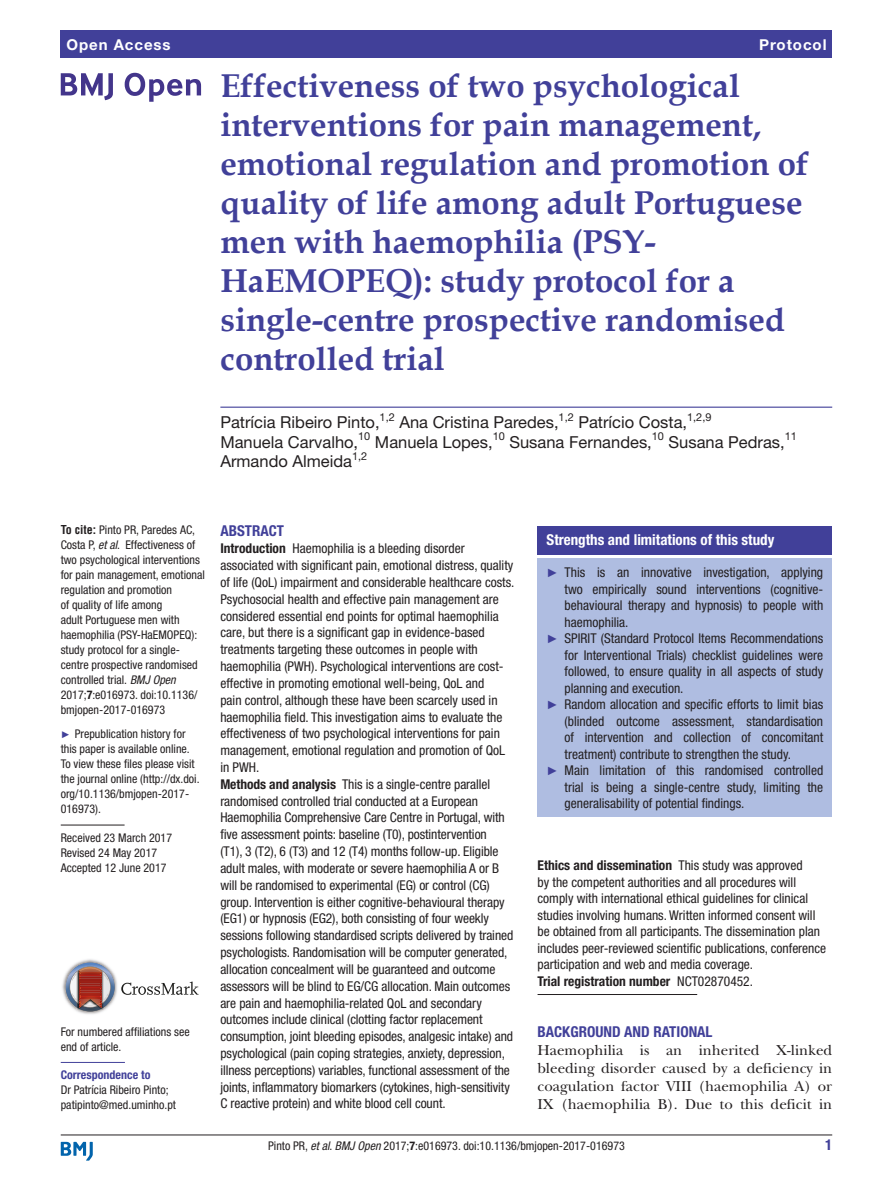
<style>
.page{position:relative;width:893px;height:1191px;background:#fff}
.page>*{position:absolute;margin:0;border:0;box-sizing:border-box;transform-origin:0 0}
.t1{font:700 33px/39px "Book Antiqua";color:#414099}
.t2{font:16.5px/19.5px "Helvetica Neue LT Std";color:#231f20}
.t3{font:15px/18px "New Baskerville";color:#231f20;text-align:justify}
.t4{font:700 condensed 15px "Helvetica Neue LT Std";color:#fff}
.t5{font:700 condensed 15px "Helvetica Neue LT Std";color:#414099}
.t6{font:700 15px "Helvetica Neue LT Std";letter-spacing:.065em;color:#fff}
.t7{font:condensed 13.5px/16.8px "Helvetica Neue LT Std";color:#231f20}
.t8{font:condensed 12px/15px "Helvetica Neue LT Std";color:#231f20}
.t9{font:700 condensed 12px "Helvetica Neue LT Std";color:#414099}
.t10{font:10.95px "Helvetica Neue LT Std";color:#231f20}
.s1{font-family:"Helvetica LT Std";font-weight:700}
.s2{font-style:italic}
.s3{font-weight:700}
.s4{font-family:"Arial";font-stretch:normal;font-size:9.75px;color:#414099}
.s5{font-family:"Arial";font-stretch:normal;font-size:12px;color:#414099}
</style>
<div class="page">
<hr style="left:61px;top:1134px;width:771px;height:1px;background:#231f20">
<svg style="left:61px;top:1141px;width:32px;height:19px"></svg>
<div style="left:61px;top:31px;width:771px;height:27px;background:#414099"></div>
<hr style="left:220px;top:406px;width:612px;height:2px;background:#414099">
<hr style="left:61px;top:824px;width:64px;height:1px;background:#231f20">
<hr style="left:61px;top:1062px;width:64px;height:1px;background:#414099">
<svg style="left:61px;top:73px;width:52px;height:27px"></svg>
<svg style="left:125px;top:73px;width:76px;height:29px"></svg>
<img style="left:62px;top:959px;width:55px;height:55px">
<svg style="left:66px;top:962px;width:49px;height:49px;background:#a78689"></svg>
<svg style="left:121px;top:981px;width:78px;height:13px"></svg>
<hr style="left:538px;top:994px;width:159px;height:1px;background:#231f20">
<div style="left:538px;top:526px;width:294px;height:28px;background:#414099"></div>
<div style="left:538px;top:558px;width:294px;height:259px;background:#afbde1"></div>
<p class="t6" style="left:66px;top:35px;width:106px">Open Access</p>
<p class="t6" style="left:759px;top:35px;width:69px">Protocol</p>
<p class="t1" style="left:220px;top:66px;width:590px">Effectiveness of two psychological interventions for pain management, emotional regulation and promotion of quality of life among adult Portuguese men with haemophilia (PSY-HaEMOPEQ): study protocol for a single-centre prospective randomised controlled trial</p>
<p class="t2" style="left:220px;top:412px;width:161px">Patrícia Ribeiro Pinto,</p>
<p class="t10" style="left:380px;top:410px;width:17px">1,2</p>
<p class="t2" style="left:399px;top:412px;width:161px">Ana Cristina Paredes,</p>
<p class="t10" style="left:559px;top:410px;width:17px">1,2</p>
<p class="t2" style="left:578px;top:412px;width:110px">Patrício Costa,</p>
<p class="t10" style="left:687px;top:410px;width:26px">1,2,9</p>
<p class="t2" style="left:220px;top:432px;width:578px">Manuela Carvalho,<sup>10</sup> Manuela Lopes,<sup>10</sup> Susana Fernandes,<sup>10</sup> Susana Pedras,<sup>11<br></sup>Armando Almeida</p>
<p class="t10" style="left:352px;top:449px;width:17px">1,2</p>
<p class="t8" style="left:61px;top:522px;width:146px"><span class="s1">To cite:</span> Pinto PR, Paredes AC,<br>Costa P, <span class="s2">et al</span>. Effectiveness of two psychological interventions for pain management, emotional regulation and promotion<br>of quality of life among<br>adult Portuguese men with haemophilia (PSY-HaEMOPEQ): study protocol for a single&shy;centre prospective randomised controlled trial. <span class="s2">BMJ Open<br></span>2017;<span class="s3">7</span>:e016973. doi:10.1136/ bmjopen-2017-016973</p>
<p class="t8" style="left:61px;top:726px;width:140px"><span class="s4">►</span> Prepublication history for this paper is available online.<br>To view these files please visit the journal online (http://dx.doi. org/10.1136/bmjopen-2017-<br>016973).</p>
<p class="t8" style="left:61px;top:830px;width:113px">Received 23 March 2017<br>Revised 24 May 2017<br>Accepted 12 June 2017</p>
<p class="t8" style="left:61px;top:1024px;width:130px">For numbered affiliations see end of article.</p>
<p class="t9" style="left:61px;top:1067px;width:91px">Correspondence to</p>
<p class="t8" style="left:61px;top:1082px;width:117px">Dr Patrícia Ribeiro Pinto; patipinto@med.uminho.pt</p>
<p class="t5" style="left:220px;top:522px;width:65px">Abstract</p>
<p class="t7" style="left:220px;top:540px;width:296px"><span class="s3">Introduction</span> Haemophilia is a bleeding disorder associated with significant pain, emotional distress, quality of life (QoL) impairment and considerable healthcare costs.<br>Psychosocial health and effective pain management are considered essential end points for optimal haemophilia care, but there is a significant gap in evidence-based treatments targeting these outcomes in people with haemophilia (PWH). Psychological interventions are cost&shy;effective in promoting emotional well-being, QoL and<br>pain control, although these have been scarcely used in haemophilia field. This investigation aims to evaluate the effectiveness of two psychological interventions for pain management, emotional regulation and promotion of QoL in PWH.<br><span class="s3">Methods and analysis</span> This is a single-centre parallel randomised controlled trial conducted at a European Haemophilia Comprehensive Care Centre in Portugal, with five assessment points: baseline (T0), postintervention<br>(T1), 3 (T2), 6 (T3) and 12 (T4) months follow-up. Eligible adult males, with moderate or severe haemophilia A or B will be randomised to experimental (EG) or control (CG) group. Intervention is either cognitive-behavioural therapy (EG1) or hypnosis (EG2), both consisting of four weekly sessions following standardised scripts delivered by trained psychologists. Randomisation will be computer generated, allocation concealment will be guaranteed and outcome assessors will be blind to EG/CG allocation. Main outcomes are pain and haemophilia-related QoL and secondary outcomes include clinical (clotting factor replacement consumption, joint bleeding episodes, analgesic intake) and psychological (pain coping strategies, anxiety, depression, illness perceptions) variables, functional assessment of the joints, inflammatory biomarkers (cytokines, high-sensitivity C reactive protein) and white blood cell count.</p>
<p class="t4" style="left:547px;top:531px;width:229px">Strengths and limitations of this study</p>
<p class="t7" style="left:547px;top:564px;width:278px"><span class="s5">►</span> This is an innovative investigation, applying</p>
<p class="t7" style="left:565px;top:580px;width:260px">two empirically sound interventions (cognitive-</p>
<p class="t7" style="left:565px;top:597px;width:260px">behavioural therapy and hypnosis) to people with</p>
<p class="t7" style="left:565px;top:613px;width:65px">haemophilia.</p>
<p class="t7" style="left:547px;top:630px;width:278px"><span class="s5">►</span> SPIRIT (Standard Protocol Items Recommendations</p>
<p class="t7" style="left:565px;top:646px;width:260px">for Interventional Trials) checklist guidelines were</p>
<p class="t7" style="left:565px;top:663px;width:260px">followed, to ensure quality in all aspects of study</p>
<p class="t7" style="left:565px;top:679px;width:120px">planning and execution.</p>
<p class="t7" style="left:547px;top:696px;width:278px"><span class="s5">►</span> Random allocation and specific efforts to limit bias</p>
<p class="t7" style="left:565px;top:712px;width:260px">(blinded outcome assessment, standardisation</p>
<p class="t7" style="left:565px;top:729px;width:260px">of intervention and collection of concomitant</p>
<p class="t7" style="left:565px;top:745px;width:228px">treatment) contribute to strengthen the study.</p>
<p class="t7" style="left:547px;top:762px;width:278px"><span class="s5">►</span> Main limitation of this randomised controlled</p>
<p class="t7" style="left:565px;top:778px;width:260px">trial is being a single-centre study, limiting the</p>
<p class="t7" style="left:565px;top:795px;width:181px">generalisability of potential findings.</p>
<p class="t7" style="left:538px;top:857px;width:290px"><span class="s3">Ethics and dissemination</span> This study was approved<br>by the competent authorities and all procedures will comply with international ethical guidelines for clinical studies involving humans. Written informed consent will be obtained from all participants. The dissemination plan includes peer-reviewed scientific publications, conference participation and web and media coverage.<br><span class="s3">Trial registration number</span> NCT02870452.</p>
<p class="t5" style="left:538px;top:1023px;width:177px">Background and rational</p>
<p class="t3" style="left:538px;top:1041px;width:296px">Haemophilia is an inherited X-linked bleeding disorder caused by a deficiency in coagulation factor VIII (haemophilia A) or IX (haemophilia B). Due to this deficit in</p>
<p class="t8" style="left:268px;top:1137px;width:358px">Pinto PR, <span class="s2">et al</span>. <span class="s2">BMJ Open</span> 2017;<span class="s3">7</span>:e016973. doi:10.1136/bmjopen-2017-016973</p>
<p class="t5" style="left:825px;top:1135px;width:9px">1</p>
</div>
